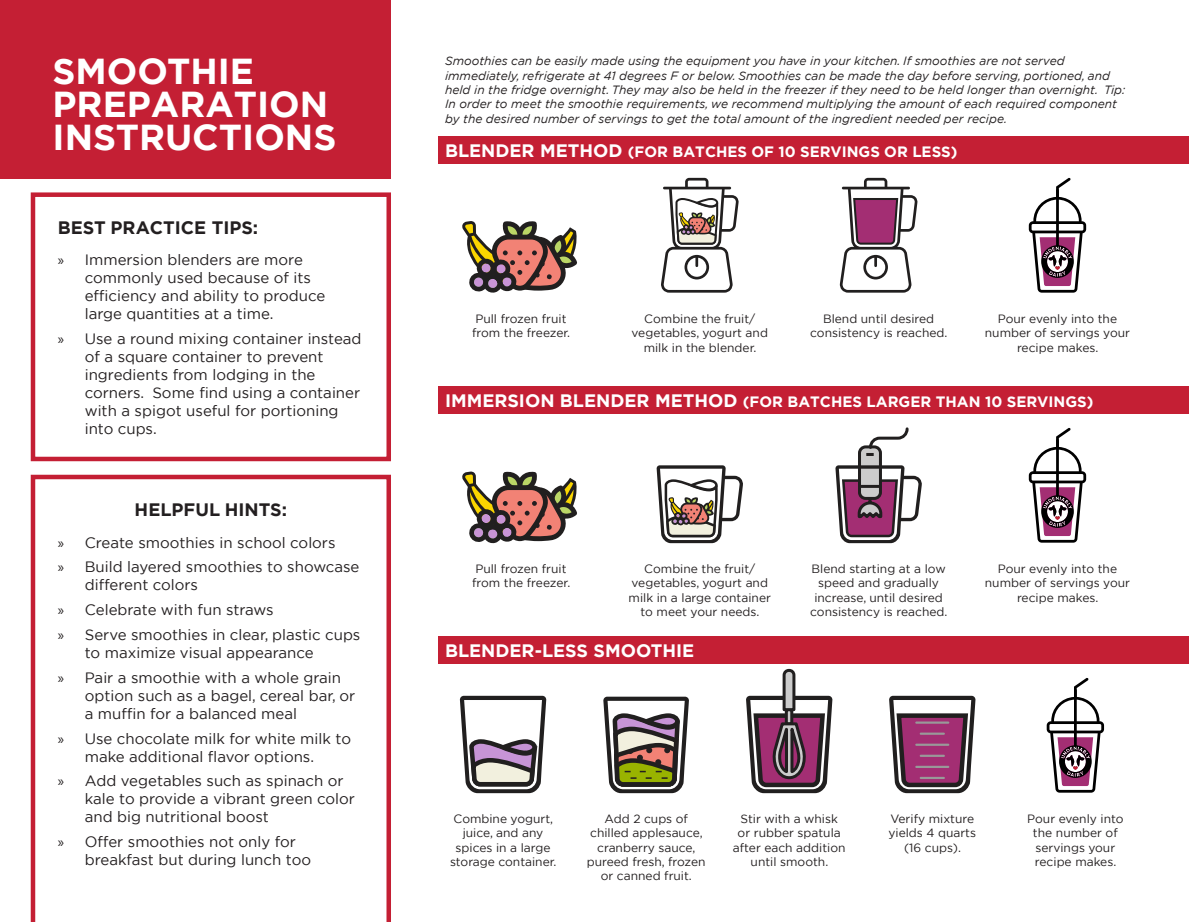
<style>
.page{position:relative;width:1189px;height:922px;background:#fff}
.page>*{position:absolute;margin:0;border:0;box-sizing:border-box;transform-origin:0 0}
.t1{font:700 36px/33px "Gotham";color:#fff}
.t2{font:700 18px "Gotham";color:#231f20}
.t3{font:700 18px "Gotham";color:#fff}
.t4{font:15px/18px "Gotham";color:#231f20}
.t5{font:700 15px "Gotham";color:#fff}
.t6{font:12px/14.4px "Gotham";color:#231f20;text-align:center}
.t7{font:italic 12px/14.4px "Gotham";color:#231f20}
.s1{font-family:"Myriad Pro"}
.s2{font-size:18px}
</style>
<div class="page">
<svg style="left:31px;top:475px;width:360px;height:447px"></svg>
<div style="left:31px;top:192px;width:360px;height:269px;border:4px solid #c41f34"></div>
<div style="left:0;top:0;width:391px;height:179px;background:#c41f34"></div>
<div style="left:438px;top:136px;width:750px;height:28px;background:#c41f34"></div>
<div style="left:438px;top:386px;width:750px;height:28px;background:#c41f34"></div>
<div style="left:438px;top:636px;width:750px;height:28px;background:#c41f34"></div>
<svg style="left:462px;top:221px;width:115px;height:72px"></svg>
<svg style="left:462px;top:471px;width:115px;height:73px"></svg>
<svg style="left:661px;top:178px;width:77px;height:115px"></svg>
<svg style="left:839px;top:178px;width:78px;height:115px"></svg>
<svg style="left:1028px;top:178px;width:57px;height:115px"></svg>
<svg style="left:1028px;top:428px;width:57px;height:114px"></svg>
<svg style="left:1046px;top:677px;width:57px;height:115px"></svg>
<svg style="left:459px;top:695px;width:87px;height:98px"></svg>
<svg style="left:603px;top:427px;width:372px;height:366px"></svg>
<p class="t1" style="left:53px;top:55px;width:285px">SMOOTHIE<br>PREPARATION<br>INSTRUCTIONS</p>
<p class="t2" style="left:58px;top:215px;width:202px">BEST PRACTICE TIPS:</p>
<p class="t4" style="left:85px;top:251px;width:242px;text-indent:-27px"><span class="s1">»</span> Immersion blenders are more commonly used because of its efficiency and ability to produce large quantities at a time.</p>
<p class="t4" style="left:85px;top:329px;width:278px;text-indent:-27px"><span class="s1">»</span> Use a round mixing container instead of a square container to prevent ingredients from lodging in the corners. Some find using a container with a spigot useful for portioning into cups.</p>
<p class="t2" style="left:135px;top:498px;width:154px">HELPFUL HINTS:</p>
<p class="t4" style="left:58px;top:533px;width:279px"><span class="s1">»</span> Create smoothies in school colors</p>
<p class="t4" style="left:85px;top:558px;width:276px;text-indent:-27px"><span class="s1">»</span> Build layered smoothies to showcase different colors</p>
<p class="t4" style="left:58px;top:600px;width:217px"><span class="s1">»</span> Celebrate with fun straws</p>
<p class="t4" style="left:85px;top:625px;width:277px;text-indent:-27px"><span class="s1">»</span> Serve smoothies in clear, plastic cups to maximize visual appearance</p>
<p class="t4" style="left:85px;top:668px;width:272px;text-indent:-27px"><span class="s1">»</span> Pair a smoothie with a whole grain option such as a bagel, cereal bar, or a muffin for a balanced meal</p>
<p class="t4" style="left:85px;top:729px;width:268px;text-indent:-27px"><span class="s1">»</span> Use chocolate milk for white milk to make additional flavor options.</p>
<p class="t4" style="left:85px;top:771px;width:272px;text-indent:-27px"><span class="s1">»</span> Add vegetables such as spinach or kale to provide a vibrant green color and big nutritional boost</p>
<p class="t4" style="left:85px;top:832px;width:228px;text-indent:-27px"><span class="s1">»</span> Offer smoothies not only for breakfast but during lunch too</p>
<p class="t7" style="left:445px;top:53px;width:681px">Smoothies can be easily made using the equipment you have in your kitchen. If smoothies are not served immediately, refrigerate at 41 degrees F or below. Smoothies can be made the day before serving, portioned, and held in the fridge overnight. They may also be held in the freezer if they need to be held longer than overnight. Tip:<br>In order to meet the smoothie requirements, we recommend multiplying the amount of each required component by the desired number of servings to get the total amount of the ingredient needed per recipe.</p>
<p class="t5" style="left:445px;top:142px;width:514px"><span class="s2">BLENDER METHOD</span> (FOR BATCHES OF 10 SERVINGS OR LESS)</p>
<p class="t6" style="left:472px;top:311px;width:100px;text-align:left">Pull frozen fruit from the freezer.</p>
<p class="t6" style="left:631px;top:311px;width:138px">Combine the fruit/ vegetables, yogurt and milk in the blender.</p>
<p class="t6" style="left:810px;top:311px;width:139px">Blend until desired consistency is reached.</p>
<p class="t6" style="left:984px;top:311px;width:147px">Pour evenly into the number of servings your recipe makes.</p>
<p class="t5" style="left:445px;top:392px;width:649px"><span class="s2">IMMERSION BLENDER METHOD</span> (FOR BATCHES LARGER THAN 10 SERVINGS)</p>
<p class="t6" style="left:472px;top:561px;width:100px;text-align:left">Pull frozen fruit from the freezer.</p>
<p class="t6" style="left:628px;top:561px;width:144px">Combine the fruit/ vegetables, yogurt and milk in a large container to meet your needs.</p>
<p class="t3" style="left:445px;top:639px;width:251px">BLENDER-LESS SMOOTHIE</p>
<p class="t6" style="left:810px;top:561px;width:139px">Blend starting at a low speed and gradually increase, until desired consistency is reached.</p>
<p class="t6" style="left:984px;top:561px;width:147px">Pour evenly into the number of servings your recipe makes.</p>
<p class="t6" style="left:450px;top:811px;width:108px">Combine yogurt, juice, and any spices in a large storage container.</p>
<p class="t6" style="left:586px;top:811px;width:120px">Add 2 cups of chilled applesauce, cranberry sauce, pureed fresh, frozen or canned fruit.</p>
<p class="t6" style="left:732px;top:811px;width:114px">Stir with a whisk or rubber spatula after each addition until smooth.</p>
<p class="t6" style="left:888px;top:811px;width:89px">Verify mixture yields 4 quarts (16 cups).</p>
<p class="t6" style="left:1026px;top:811px;width:98px">Pour evenly into the number of servings your recipe makes.</p>
</div>
